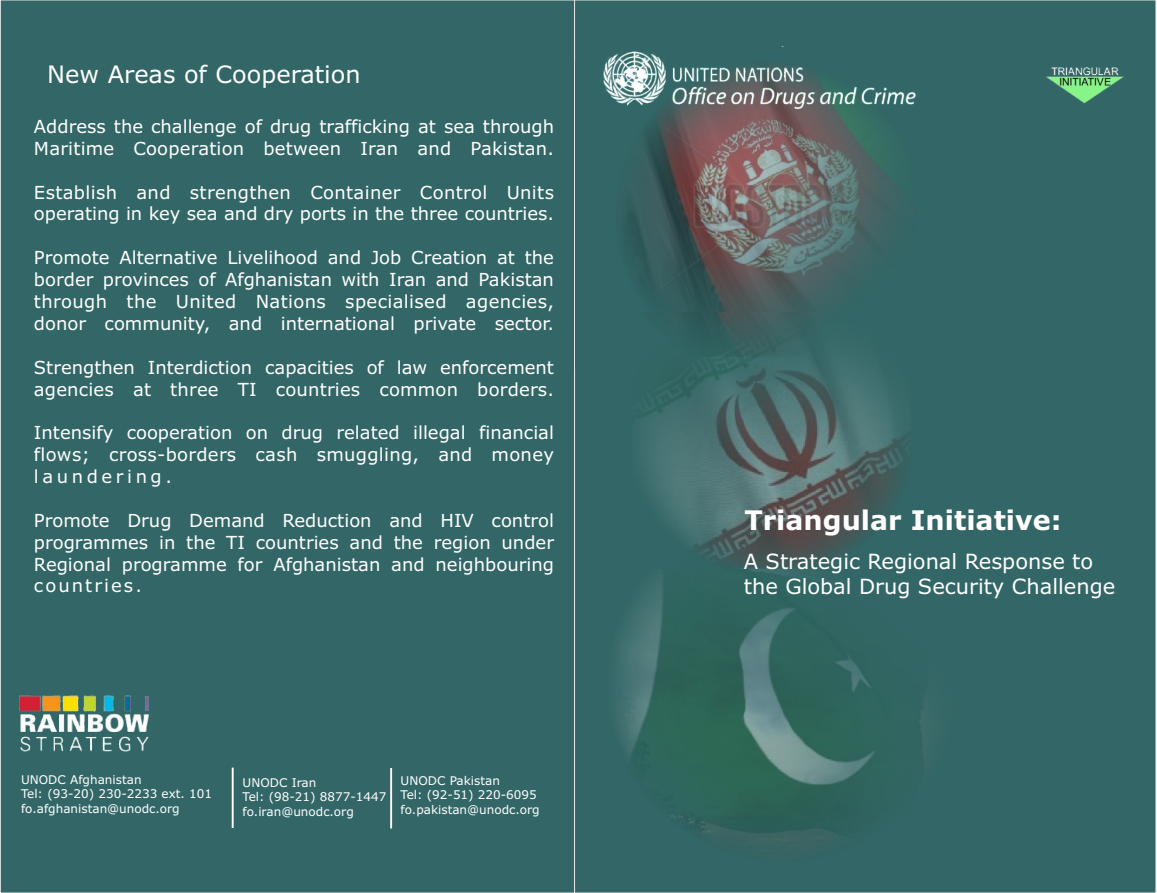
<style>
.page{position:relative;width:1157px;height:893px;background:#fff}
.page>*{position:absolute;margin:0;border:0;box-sizing:border-box;transform-origin:0 0}
.t1{font:700 27px "Verdana";color:#fff}
.t2{font:24px "Verdana";color:#fff}
.t3{font:21px/25.5px "Verdana";color:#fff}
.t4{font:18px/21.9px "Verdana";color:#fff}
.t5{font:18px/21.9px "Verdana";letter-spacing:.02em;color:#fff}
.t6{font:12px/14.5px "Verdana";color:#fff}
</style>
<div class="page">
<div style="left:0;top:0;width:573px;height:893px;background:#366"></div>
<div style="left:573px;top:0;width:583px;height:893px;background:#366"></div>
<img style="left:575px;top:60px;width:391px;height:310px">
<img style="left:595px;top:506px;width:377px;height:354px">
<img style="left:633px;top:312px;width:278px;height:257px">
<img style="left:20px;top:695px;width:128px;height:57px">
<div style="left:390px;top:768px;width:2px;height:60px;border:1px solid #fff"></div>
<img style="left:600px;top:46px;width:322px;height:64px">
<img style="left:1045px;top:67px;width:78px;height:36px">
<h2 class="t2" style="left:47px;top:64px;width:315px">New Areas of Cooperation</h2>
<p class="t4" style="left:34px;top:117px;width:521px">Address the challenge of drug trafficking at sea through<br>Maritime Cooperation between Iran and Pakistan.</p>
<p class="t5" style="left:34px;top:183px;width:522px">Establish and strengthen Container Control Units operating in key sea and dry ports in the three countries.</p>
<p class="t4" style="left:34px;top:248px;width:521px;text-align:justify">Promote Alternative Livelihood and Job Creation at the border provinces of Afghanistan with Iran and Pakistan through the United Nations specialised agencies, donor community, and international private sector.</p>
<p class="t4" style="left:34px;top:358px;width:521px">Strengthen Interdiction capacities of law enforcement agencies at three TI countries common borders.</p>
<p class="t4" style="left:34px;top:423px;width:521px">Intensify cooperation on drug related illegal financial flows; cross-borders cash smuggling, and money</p>
<p class="t4" style="left:34px;top:511px;width:521px;text-align:justify">Promote Drug Demand Reduction and HIV control programmes in the TI countries and the region under Regional programme for Afghanistan and neighbouring countries.</p>
<p class="t6" style="left:21px;top:773px;width:192px">UNODC Afghanistan<br>Tel: (93-20) 230-2233 ext. 101 fo.afghanistan@unodc.org</p>
<p class="t6" style="left:242px;top:776px;width:145px">UNODC Iran<br>Tel: (98-21) 8877-1447 fo.iran@unodc.org</p>
<p class="t6" style="left:400px;top:774px;width:141px">UNODC Pakistan<br>Tel: (92-51) 220-6095 fo.pakistan@unodc.org</p>
<h1 class="t1" style="left:744px;top:509px;width:319px">Triangular Initiative:</h1>
<p class="t3" style="left:744px;top:550px;width:373px">A Strategic Regional Response to the Global Drug Security Challenge</p>
</div>
